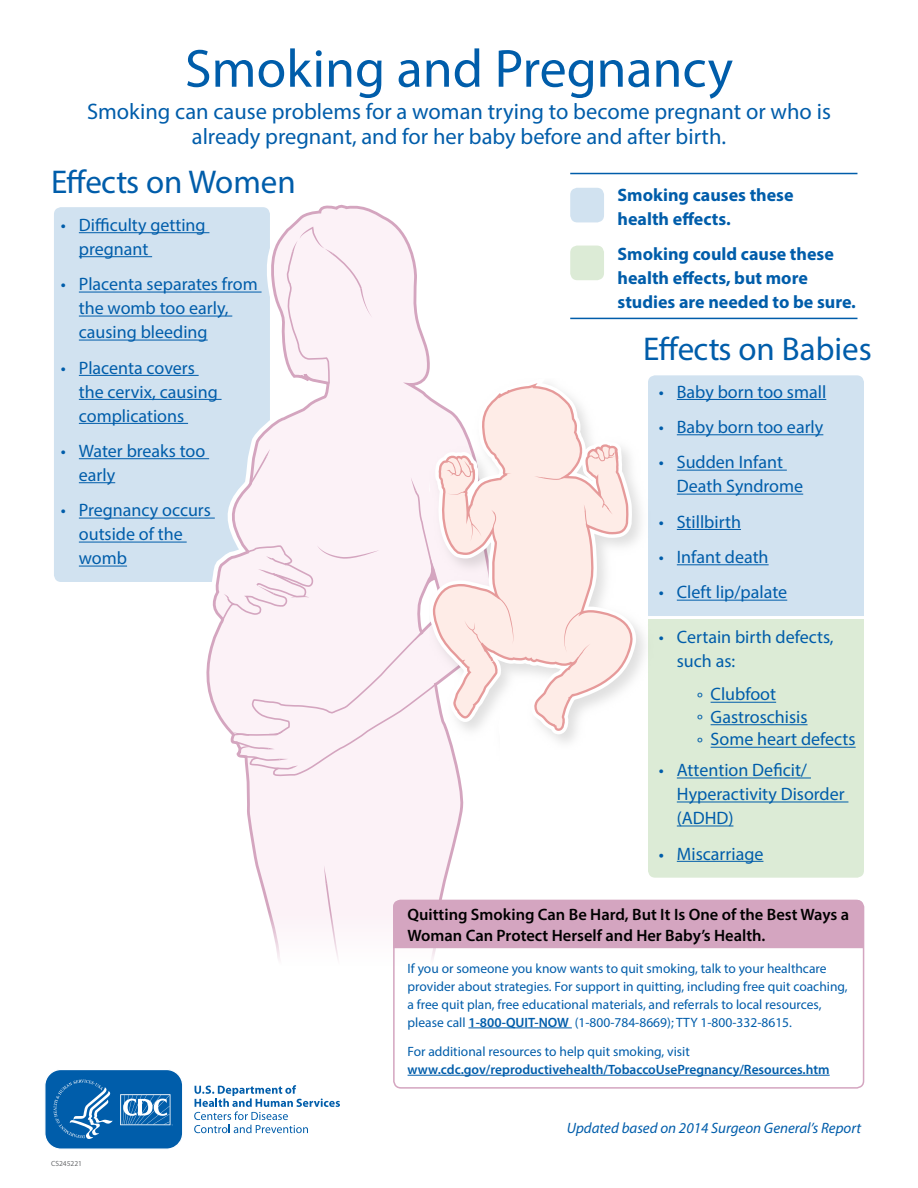
<style>
.page{position:relative;width:918px;height:1188px;background:#fff}
.page>*{position:absolute;margin:0;border:0;box-sizing:border-box;transform-origin:0 0}
.T1{font:54px "Myriad Pro";color:#005daa}
.t1{font:33px "Myriad Pro";color:#005daa}
.t2{font:22.5px/25.5px "Myriad Pro";color:#005daa;text-align:center}
.t3{font:18px/24px "Myriad Pro";color:#005daa}
.t4{font:700 18px/24px "Myriad Pro";color:#005daa}
.t5{font:600 16.5px/21px "Myriad Pro";color:#000}
.B1{font:italic 15px "Myriad Pro";color:#005daa}
.B1-2{font:13.5px/18px "Myriad Pro";color:#005daa}
.B1-3{font:600 13.5px/18px "Myriad Pro";color:#005daa}
.t6{font:7.5px "Myriad Pro";color:#6b6c6f}
.s1{font-weight:600;font-size:16.5px}
.s2{font-weight:600}
.s3{font-weight:400}
</style>
<div class="page">
<div style="left:54px;top:207px;width:216px;height:375px;background:#d1e2f0;border-radius:7px"></div>
<div style="left:650px;top:375px;width:214px;height:241px;background:#d1e2f0"></div>
<div style="left:648px;top:619px;width:216px;height:259px;background:#dcebd6"></div>
<svg style="left:184px;top:204px;width:312px;height:745px"></svg>
<svg style="left:324px;top:865px;width:21px;height:15px"></svg>
<div style="left:247px;top:880px;width:209px;height:103px;background:#fdf9fb"></div>
<img style="left:490px;top:853px;width:6px;height:22px">
<hr style="left:79px;top:232px;width:130px;height:1px;background:#005daa">
<hr style="left:79px;top:256px;width:73px;height:1px;background:#005daa">
<hr style="left:79px;top:292px;width:183px;height:1px;background:#005daa">
<hr style="left:79px;top:316px;width:153px;height:1px;background:#005daa">
<hr style="left:79px;top:340px;width:129px;height:1px;background:#005daa">
<hr style="left:79px;top:375px;width:120px;height:1px;background:#005daa">
<hr style="left:79px;top:399px;width:143px;height:1px;background:#005daa">
<hr style="left:79px;top:423px;width:109px;height:1px;background:#005daa">
<hr style="left:79px;top:458px;width:130px;height:1px;background:#005daa">
<hr style="left:79px;top:482px;width:36px;height:1px;background:#005daa">
<hr style="left:79px;top:518px;width:136px;height:1px;background:#005daa">
<hr style="left:79px;top:542px;width:108px;height:1px;background:#005daa">
<hr style="left:79px;top:566px;width:48px;height:1px;background:#005daa">
<svg style="left:221px;top:227px;width:217px;height:550px"></svg>
<img style="left:429px;top:378px;width:228px;height:372px">
<svg style="left:429px;top:378px;width:208px;height:356px"></svg>
<svg style="left:447px;top:731px;width:66px;height:122px"></svg>
<svg style="left:433px;top:383px;width:200px;height:348px;fill:#feece7"></svg>
<hr style="left:677px;top:399px;width:149px;height:1px;background:#005daa">
<hr style="left:677px;top:434px;width:146px;height:1px;background:#005daa">
<hr style="left:677px;top:470px;width:110px;height:1px;background:#005daa">
<hr style="left:677px;top:494px;width:126px;height:1px;background:#005daa">
<hr style="left:677px;top:529px;width:64px;height:1px;background:#005daa">
<hr style="left:677px;top:564px;width:92px;height:1px;background:#005daa">
<hr style="left:677px;top:600px;width:110px;height:1px;background:#005daa">
<hr style="left:711px;top:702px;width:65px;height:1px;background:#005daa">
<hr style="left:711px;top:724px;width:97px;height:1px;background:#005daa">
<hr style="left:711px;top:747px;width:145px;height:1px;background:#005daa">
<hr style="left:677px;top:778px;width:134px;height:1px;background:#005daa">
<hr style="left:677px;top:802px;width:171px;height:1px;background:#005daa">
<hr style="left:677px;top:826px;width:56px;height:1px;background:#005daa">
<hr style="left:677px;top:861px;width:86px;height:1px;background:#005daa">
<svg style="left:194px;top:1085px;width:146px;height:48px"></svg>
<svg style="left:45px;top:1070px;width:138px;height:79px;background:#2272b5"></svg>
<div style="left:570px;top:188px;width:34px;height:34px;background:#d1e2f0;border-radius:7px"></div>
<div style="left:570px;top:246px;width:34px;height:34px;background:#dcebd6;border-radius:7px"></div>
<hr style="left:570px;top:173px;width:287px;height:1px;background:#005daa">
<hr style="left:570px;top:318px;width:287px;height:1px;background:#005daa">
<div style="left:393px;top:900px;width:471px;height:48px;background:#d4a5c0"></div>
<hr style="left:468px;top:1028px;width:104px;height:1px;background:#005daa">
<hr style="left:408px;top:1075px;width:422px;height:1px;background:#005daa">
<hr style="left:648px;top:616px;width:216px;height:3px;background:#fff">
<div style="left:393px;top:900px;width:471px;height:189px;border:2px solid #d4a5c0;border-radius:7px"></div>
<p class="T1" style="left:185px;top:35px;width:550px">Smoking and Pregnancy</p>
<p class="t2" style="left:87px;top:98px;width:745px">Smoking can cause problems for a woman trying to become pregnant or who is already pregnant, and for her baby before and after birth.</p>
<h1 class="t1" style="left:51px;top:162px;width:246px">Effects on Women</h1>
<p class="t3" style="left:79px;top:213px;width:128px;text-indent:-18px">• Difficulty getting pregnant</p>
<p class="t3" style="left:79px;top:272px;width:180px;text-indent:-18px">• Placenta separates from the womb too early, causing bleeding</p>
<p class="t3" style="left:79px;top:355px;width:140px;text-indent:-18px">• Placenta covers the cervix, causing complications</p>
<p class="t3" style="left:79px;top:439px;width:128px;text-indent:-18px">• Water breaks too early</p>
<p class="t3" style="left:79px;top:498px;width:134px;text-indent:-18px">• Pregnancy occurs outside of the womb</p>
<p class="t4" style="left:618px;top:182px;width:178px">Smoking causes these health effects.</p>
<p class="t4" style="left:618px;top:241px;width:240px">Smoking could cause these health effects, but more studies are needed to be sure.</p>
<h1 class="t1" style="left:643px;top:329px;width:230px">Effects on Babies</h1>
<p class="t3" style="left:659px;top:379px;width:169px">• Baby born too small</p>
<p class="t3" style="left:659px;top:415px;width:166px">• Baby born too early</p>
<p class="t3" style="left:677px;top:450px;width:128px;text-indent:-18px">• Sudden Infant<br>Death Syndrome</p>
<p class="t3" style="left:659px;top:509px;width:84px">• Stillbirth</p>
<p class="t3" style="left:659px;top:545px;width:111px">• Infant death</p>
<p class="t3" style="left:659px;top:580px;width:130px">• Cleft lip/palate</p>
<p class="t3" style="left:677px;top:624px;width:158px;text-indent:-18px">• Certain birth defects, such as:</p>
<p class="t3" style="left:697px;top:682px;width:81px">° Clubfoot</p>
<p class="t3" style="left:697px;top:705px;width:112px">° Gastroschisis</p>
<p class="t3" style="left:697px;top:727px;width:160px">° Some heart defects</p>
<p class="t3" style="left:677px;top:758px;width:169px;text-indent:-18px">• Attention Deficit/<br>Hyperactivity Disorder (ADHD)</p>
<p class="t3" style="left:659px;top:841px;width:106px"><span class="s1">•</span> Miscarriage</p>
<h1 class="t5" style="left:408px;top:904px;width:443px">Quitting Smoking Can Be Hard, But It Is One of the Best Ways a<br>Woman Can Protect Herself and Her Baby’s Health.</h1>
<p class="B1-2" style="left:408px;top:959px;width:442px">If you or someone you know wants to quit smoking, talk to your healthcare provider about strategies. For support in quitting, including free quit coaching, a free quit plan, free educational materials, and referrals to local resources, please call <span class="s2">1-800-QUIT-NOW</span> (1-800-784-8669); TTY 1-800-332-8615.</p>
<p class="B1-3" style="left:408px;top:1042px;width:424px"><span class="s3">For additional resources to help quit smoking, visit </span>www.cdc.gov/reproductivehealth/TobaccoUsePregnancy/Resources.htm</p>
<p class="t6" style="left:51px;top:1159px;width:33px">CS245221</p>
<p class="B1" style="left:567px;top:1118px;width:296px">Updated based on 2014 Surgeon General’s Report</p>
</div>
